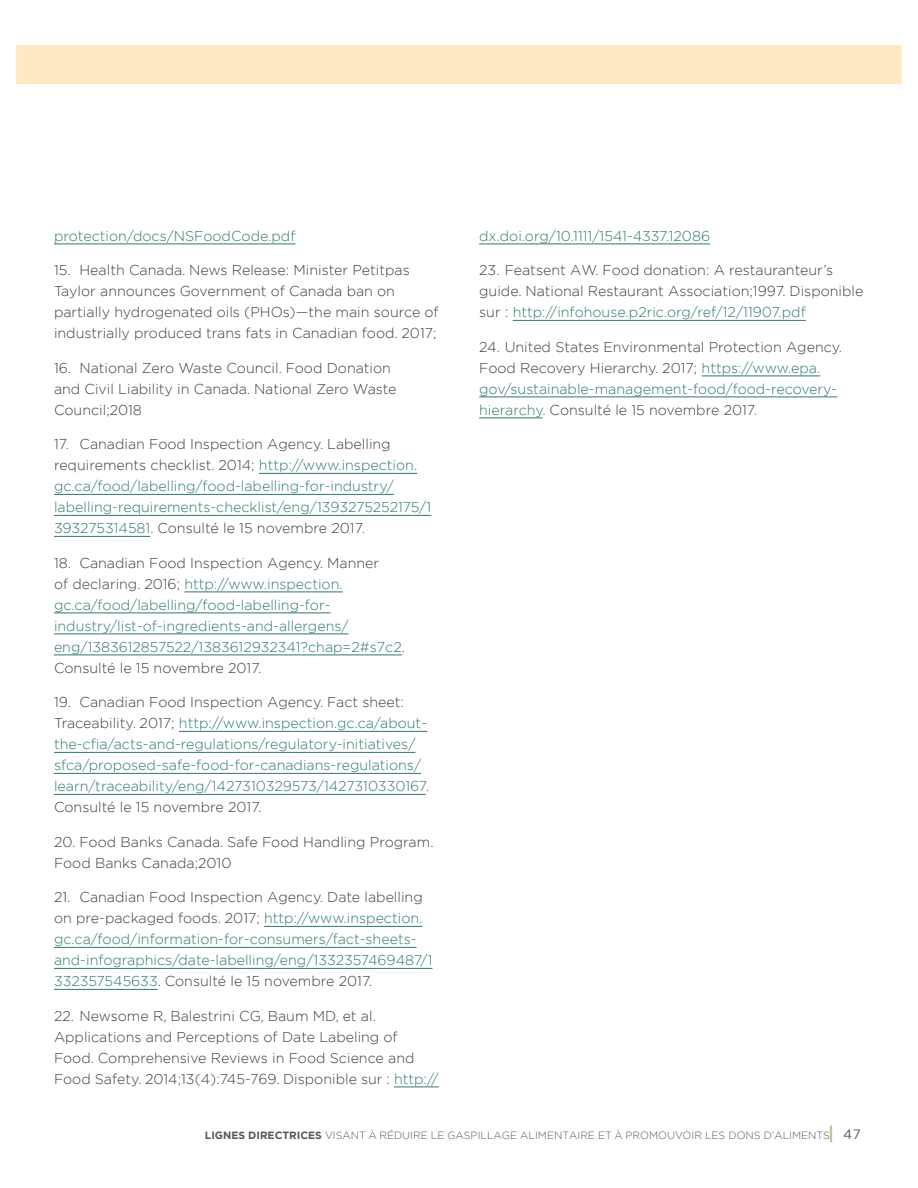
<style>
.page{position:relative;width:918px;height:1188px;background:#fff}
.page>*{position:absolute;margin:0;border:0;box-sizing:border-box;transform-origin:0 0}
.Body{font:300 14.25px/21px "Gotham";color:#307771}
.Body-2{font:300 14.25px/21px "Gotham";color:#3e3e3f}
.t1{font:300 10.5px "Gotham";color:#57585a}
.s1{color:#3e3e3f}
.s2{color:#307771}
.s3{font-weight:700}
.s4{font-weight:500;font-size:18px;color:#a8b980}
.s5{font-weight:400;font-size:13.5px}
</style>
<div class="page">
<hr style="left:54px;top:244px;width:242px;height:1px;background:#307771">
<hr style="left:259px;top:473px;width:158px;height:1px;background:#307771">
<hr style="left:54px;top:494px;width:340px;height:1px;background:#307771">
<hr style="left:54px;top:515px;width:377px;height:1px;background:#307771">
<hr style="left:54px;top:536px;width:96px;height:1px;background:#307771">
<hr style="left:184px;top:592px;width:159px;height:1px;background:#307771">
<hr style="left:54px;top:613px;width:277px;height:1px;background:#307771">
<hr style="left:54px;top:634px;width:295px;height:1px;background:#307771">
<hr style="left:54px;top:655px;width:348px;height:1px;background:#307771">
<hr style="left:179px;top:731px;width:248px;height:1px;background:#307771">
<hr style="left:54px;top:752px;width:361px;height:1px;background:#307771">
<hr style="left:54px;top:773px;width:367px;height:1px;background:#307771">
<hr style="left:54px;top:794px;width:372px;height:1px;background:#307771">
<hr style="left:264px;top:926px;width:159px;height:1px;background:#307771">
<hr style="left:54px;top:947px;width:363px;height:1px;background:#307771">
<hr style="left:54px;top:968px;width:378px;height:1px;background:#307771">
<hr style="left:54px;top:989px;width:104px;height:1px;background:#307771">
<hr style="left:394px;top:1087px;width:45px;height:1px;background:#307771">
<hr style="left:479px;top:244px;width:231px;height:1px;background:#307771">
<hr style="left:513px;top:320px;width:293px;height:1px;background:#307771">
<hr style="left:702px;top:376px;width:118px;height:1px;background:#307771">
<hr style="left:479px;top:397px;width:358px;height:1px;background:#307771">
<hr style="left:479px;top:418px;width:64px;height:1px;background:#307771">
<div style="left:0;top:45px;width:918px;height:39px;background:#fee9c3"></div>
<p class="Body" style="left:54px;top:225px;width:243px">protection/docs/NSFoodCode.pdf</p>
<p class="Body-2" style="left:54px;top:259px;width:386px">15. Health Canada. News Release: Minister Petitpas Taylor announces Government of Canada ban on partially hydrogenated oils (PHOs)—the main source of industrially produced trans fats in Canadian food. 2017;</p>
<p class="Body-2" style="left:54px;top:357px;width:344px">16. National Zero Waste Council. Food Donation and Civil Liability in Canada. National Zero Waste<br>Council;2018</p>
<p class="Body" style="left:54px;top:433px;width:379px"><span class="s1">17. Canadian Food Inspection Agency. Labelling requirements checklist. 2014;</span> http://www.inspection. gc.ca/food/labelling/food-labelling-for-industry/ labelling-requirements-checklist/eng/1393275252175/1<br>393275314581<span class="s1">. Consulté le 15 novembre 2017.</span></p>
<p class="Body" style="left:54px;top:552px;width:353px"><span class="s1">18. Canadian Food Inspection Agency. Manner<br>of declaring. 2016;</span> http://www.inspection. gc.ca/food/labelling/food-labelling-for&shy;industry/list-of-ingredients-and-allergens/ eng/1383612857522/1383612932341?chap=2#s7c2<span class="s1">.<br>Consulté le 15 novembre 2017.</span></p>
<p class="Body" style="left:54px;top:691px;width:377px"><span class="s1">19. Canadian Food Inspection Agency. Fact sheet:<br>Traceability. 2017;</span> http://www.inspection.gc.ca/about&shy;the-cfia/acts-and-regulations/regulatory-initiatives/ sfca/proposed-safe-food-for-canadians-regulations/ learn/traceability/eng/1427310329573/1427310330167<span class="s1">.<br>Consulté le 15 novembre 2017.</span></p>
<p class="Body-2" style="left:54px;top:831px;width:381px">20. Food Banks Canada. Safe Food Handling Program.<br>Food Banks Canada;2010</p>
<p class="Body" style="left:54px;top:886px;width:380px"><span class="s1">21. Canadian Food Inspection Agency. Date labelling on pre-packaged foods. 2017;</span> http://www.inspection. gc.ca/food/information-for-consumers/fact-sheets&shy;and-infographics/date-labelling/eng/1332357469487/1<br>332357545633<span class="s1">. Consulté le 15 novembre 2017.</span></p>
<p class="Body-2" style="left:54px;top:1005px;width:386px">22. Newsome R, Balestrini CG, Baum MD, et al.<br>Applications and Perceptions of Date Labeling of Food. Comprehensive Reviews in Food Science and Food Safety. 2014;13(4):745-769. Disponible sur : <span class="s2">http://</span></p>
<p class="Body" style="left:479px;top:225px;width:232px">dx.doi.org/10.1111/1541-4337.12086</p>
<p class="Body-2" style="left:479px;top:259px;width:386px">23. Featsent AW. Food donation: A restauranteur’s guide. National Restaurant Association;1997. Disponible sur : <span class="s2">http://infohouse.p2ric.org/ref/12/11907.pdf</span></p>
<p class="Body-2" style="left:479px;top:336px;width:365px">24. United States Environmental Protection Agency.<br>Food Recovery Hierarchy. 2017; <span class="s2">https://www.epa. gov/sustainable-management-food/food-recovery&shy;hierarchy</span>. Consulté le 15 novembre 2017.</p>
<p class="t1" style="left:205px;top:1128px;width:658px"><span class="s3">LIGNES DIRECTRICES</span> VISANT À RÉDUIRE LE GASPILLAGE ALIMENTAIRE ET À PROMOUVOIR LES DONS D’ALIMENTS<span class="s4">|</span> <span class="s5">47</span></p>
</div>
